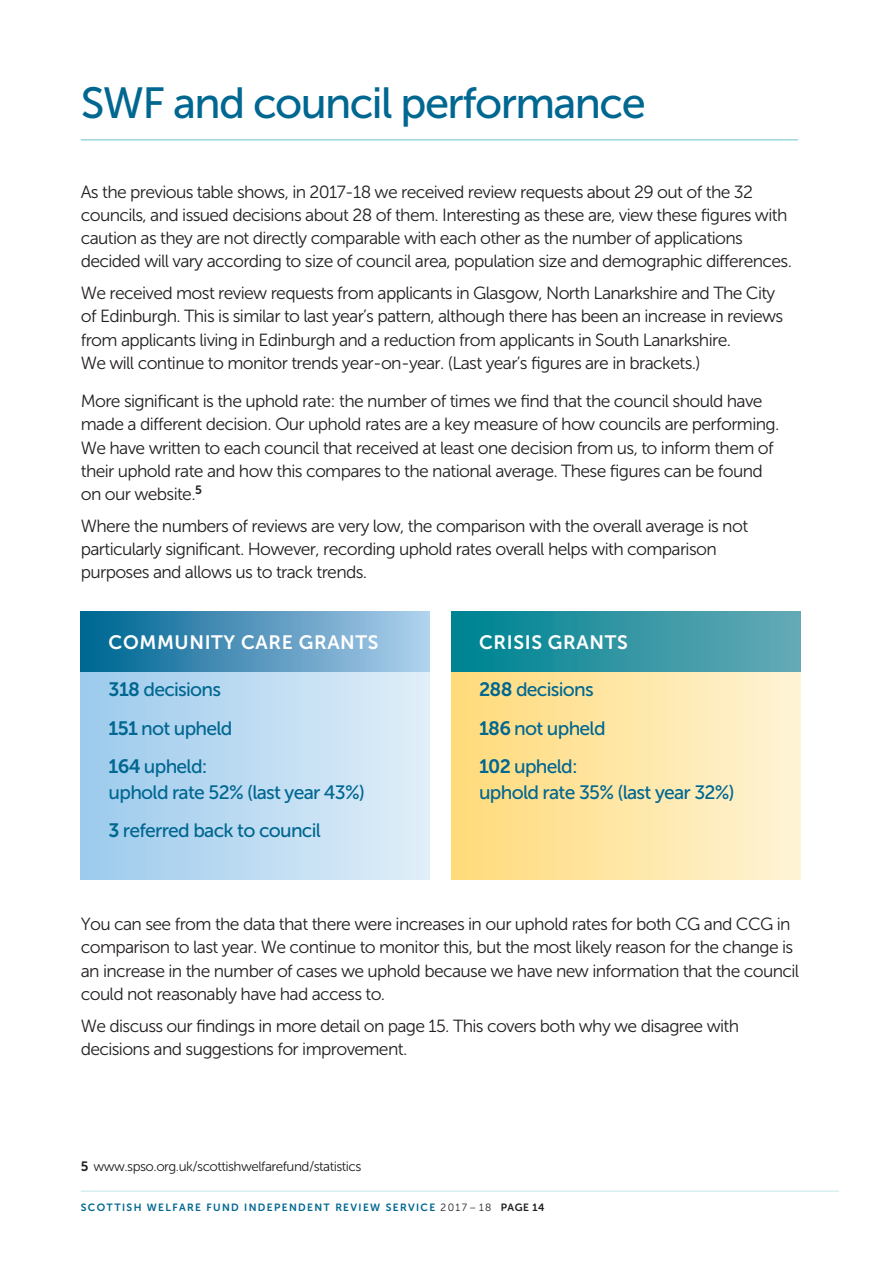
<style>
.page{position:relative;width:893px;height:1263px;background:#fff}
.page>*{position:absolute;margin:0;border:0;box-sizing:border-box;transform-origin:0 0}
.t1{font:43.5px "Museo Sans 500";letter-spacing:-.035em;color:#006791}
.t2{font:19.35px/38.4px "Museo Sans 500";letter-spacing:-.04em;color:#006791}
.t3{font:19.35px "Museo Sans 700";letter-spacing:.03em;color:#fff}
.t4{font:17.55px/23.2px "Museo Sans 300";letter-spacing:-.04em;color:#231f20}
.t5{font:13.5px "Museo Sans 300";letter-spacing:-.04em;color:#231f20}
.t6{font:10.5px "Museo Sans Rounded 700";letter-spacing:.13em;color:#006791}
.s1{font-family:"Museo Sans 700"}
.s2{font-family:"Museo Sans Rounded 300";color:#231f20}
.s3{color:#231f20}
</style>
<div class="page">
<hr style="left:81px;top:139px;width:717px;height:1px;background:#6bc6cf">
<hr style="left:81px;top:1191px;width:758px;height:1px;background:#c4e5ea">
<div style="left:81px;top:612px;width:349px;height:268px;background:linear-gradient(to right,#9ccaec,#e0eef9)"></div>
<div style="left:81px;top:612px;width:349px;height:59px;background:linear-gradient(to right,#00638f,#b1ceec)"></div>
<div style="left:451px;top:612px;width:349px;height:268px;background:linear-gradient(to right,#ffda79,#fef4d5)"></div>
<div style="left:451px;top:612px;width:349px;height:59px;background:linear-gradient(to right,#008391,#68a9b6)"></div>
<h1 class="t1" style="left:81px;top:77px;width:566px">SWF and council performance</h1>
<p class="t4" style="left:81px;top:180px;width:713px">As the previous table shows, in 2017-18 we received review requests about 29 out of the 32 councils, and issued decisions about 28 of them. Interesting as these are, view these figures with caution as they are not directly comparable with each other as the number of applications decided will vary according to size of council area, population size and demographic differences.</p>
<p class="t4" style="left:81px;top:281px;width:704px">We received most review requests from applicants in Glasgow, North Lanarkshire and The City of Edinburgh. This is similar to last year’s pattern, although there has been an increase in reviews from applicants living in Edinburgh and a reduction from applicants in South Lanarkshire.<br>We will continue to monitor trends year-on-year. (Last year’s figures are in brackets.)</p>
<p class="t4" style="left:81px;top:389px;width:700px">More significant is the uphold rate: the number of times we find that the council should have made a different decision. Our uphold rates are a key measure of how councils are performing.<br>We have written to each council that received at least one decision from us, to inform them of their uphold rate and how this compares to the national average. These figures can be found on our website.<sup>5</sup></p>
<p class="t4" style="left:81px;top:514px;width:669px">Where the numbers of reviews are very low, the comparison with the overall average is not particularly significant. However, recording uphold rates overall helps with comparison purposes and allows us to track trends.</p>
<p class="t3" style="left:109px;top:631px;width:271px">COMMUNITY CARE GRANTS</p>
<p class="t2" style="left:109px;top:670px;width:125px"><span class="s1">318</span> decisions<br><span class="s1">151</span> not upheld<br><span class="s1">164</span> upheld:</p>
<p class="t2" style="left:109px;top:773px;width:258px">uphold rate 52% (last year 43%)<br><span class="s1">3</span> referred back to council</p>
<p class="t3" style="left:479px;top:631px;width:150px">CRISIS GRANTS</p>
<p class="t2" style="left:479px;top:670px;width:128px"><span class="s1">288</span> decisions<br><span class="s1">186</span> not upheld<br><span class="s1">102</span> upheld:</p>
<p class="t2" style="left:479px;top:773px;width:257px">uphold rate 35% (last year 32%)</p>
<p class="t4" style="left:81px;top:912px;width:720px">You can see from the data that there were increases in our uphold rates for both CG and CCG in comparison to last year. We continue to monitor this, but the most likely reason for the change is an increase in the number of cases we uphold because we have new information that the council could not reasonably have had access to.</p>
<p class="t4" style="left:81px;top:1014px;width:660px">We discuss our findings in more detail on page 15. This covers both why we disagree with decisions and suggestions for improvement.</p>
<p class="t5" style="left:81px;top:1158px;width:282px"><span class="s1">5</span> www.spso.org.uk/scottishwelfarefund/statistics</p>
<p class="t6" style="left:81px;top:1204px;width:465px">SCOTTISH WELFARE FUND INDEPENDENT REVIEW SERVICE <span class="s2">2017 – 18</span> <span class="s3">PAGE 14</span></p>
</div>
